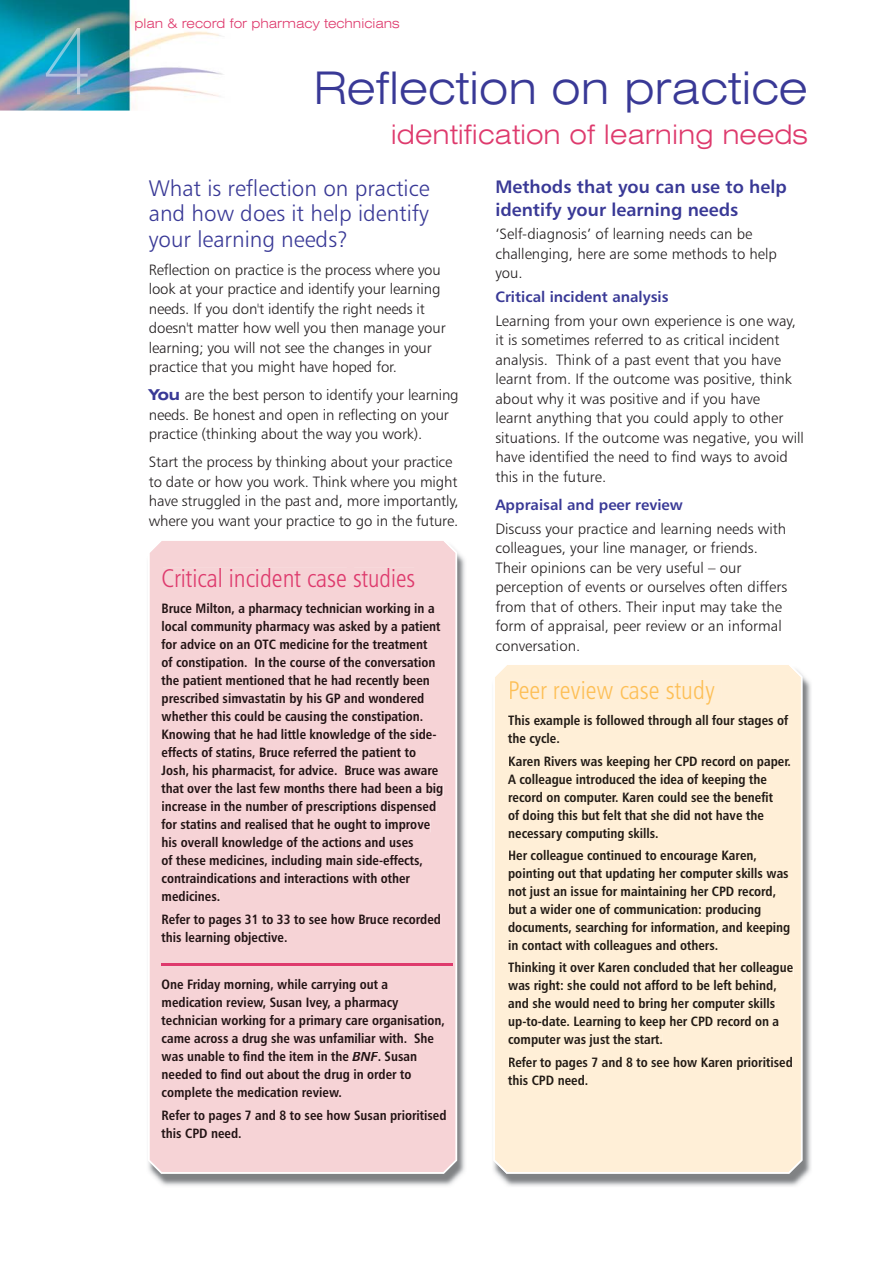
<style>
.page{position:relative;width:893px;height:1263px;background:#fff}
.page>*{position:absolute;margin:0;border:0;box-sizing:border-box;transform-origin:0 0}
.t1{font:300 expanded 45px "Swiss 721 BT";color:#393996}
.t2{font:300 expanded 27px "Swiss 721 BT";color:#de3a6d}
.t3{font:25.5px "Humanist 777 BT Light Condensed B";color:#de3a6d}
.t4{font:25.5px "Humanist 777 BT Light Condensed B";color:#fdbf56}
.t5{font:22.5px/25.5px "Humanist 777 BT Light B";color:#393996;text-align:justify}
.t6{font:18px/22.5px "Humanist 777 BT Bold B";color:#393996}
.t7{font:15px/19.5px "Humanist 777 BT Light B";color:#231f20}
.t8{font:15px "Humanist 777 BT Bold B";color:#393996}
.t9{font:13.5px/18px "Humanist 777 BT Bold Condensed B";color:#221314}
.t10{font:13.5px/18px "Humanist 777 BT Bold Condensed B";color:#211a14}
.t11{font:13.5px "Humanist 777 BT Bold Condensed B";color:#231f20}
.t12{font:300 expanded 13.2px "Swiss 721 BT";color:#de3a6d}
.s1{font-family:"Swiss 721 BT";font-weight:700;font-stretch:expanded;color:#393996}
.s2{font-family:"Humanist 777 BT Bold Italic B"}
</style>
<div class="page">
<img style="left:152px;top:551px;width:313px;height:635px">
<div style="left:148px;top:541px;width:309px;height:633px;background:#f6d3d6"></div>
<img style="left:496px;top:674px;width:315px;height:512px">
<div style="left:493px;top:665px;width:309px;height:509px;background:#ffefd7"></div>
<img style="left:0;top:0;width:223px;height:111px">
<img style="left:46px;top:28px;width:42px;height:66px">
<p class="t12" style="left:135px;top:17px;width:267px">plan &amp; record for pharmacy technicians</p>
<h1 class="t1" style="left:313px;top:66px;width:496px">Reflection on practice</h1>
<h2 class="t2" style="left:391px;top:121px;width:419px">identification of learning needs</h2>
<h3 class="t5" style="left:149px;top:176px;width:282px">What is reflection on practice and how does it help identify your learning needs?</h3>
<p class="t7" style="left:149px;top:261px;width:298px">Reflection on practice is the process where you look at your practice and identify your learning needs. If you don't identify the right needs it doesn't matter how well you then manage your learning; you will not see the changes in your practice that you might have hoped for.</p>
<p class="t7" style="left:149px;top:386px;width:311px"><span class="s1">You</span> are the best person to identify your learning needs. Be honest and open in reflecting on your practice (thinking about the way you work).</p>
<p class="t7" style="left:149px;top:453px;width:311px">Start the process by thinking about your practice to date or how you work. Think where you might have struggled in the past and, more importantly, where you want your practice to go in the future.</p>
<h3 class="t3" style="left:162px;top:565px;width:255px">Critical incident case studies</h3>
<p class="t9" style="left:162px;top:600px;width:283px">Bruce Milton, a pharmacy technician working in a local community pharmacy was asked by a patient for advice on an OTC medicine for the treatment<br>of constipation. In the course of the conversation the patient mentioned that he had recently been prescribed simvastatin by his GP and wondered whether this could be causing the constipation.<br>Knowing that he had little knowledge of the side&shy;effects of statins, Bruce referred the patient to Josh, his pharmacist, for advice. Bruce was aware that over the last few months there had been a big increase in the number of prescriptions dispensed for statins and realised that he ought to improve his overall knowledge of the actions and uses<br>of these medicines, including main side-effects, contraindications and interactions with other medicines.</p>
<p class="t9" style="left:162px;top:910px;width:281px">Refer to pages 31 to 33 to see how Bruce recorded this learning objective.</p>
<p class="t9" style="left:162px;top:976px;width:285px">One Friday morning, while carrying out a medication review, Susan Ivey, a pharmacy technician working for a primary care organisation, came across a drug she was unfamiliar with. She was unable to find the item in the <span class="s2">BNF</span>. Susan needed to find out about the drug in order to complete the medication review.</p>
<p class="t9" style="left:162px;top:1106px;width:286px">Refer to pages 7 and 8 to see how Susan prioritised this CPD need.</p>
<p class="t11" style="left:186px;top:912px;width:6px">r</p>
<p class="t6" style="left:495px;top:176px;width:293px">Methods that you can use to help identify your learning needs</p>
<p class="t7" style="left:495px;top:225px;width:283px">‘Self-diagnosis’ of learning needs can be challenging, here are some methods to help you.</p>
<p class="t8" style="left:495px;top:289px;width:175px">Critical incident analysis</p>
<p class="t7" style="left:495px;top:312px;width:310px">Learning from your own experience is one way, it is sometimes referred to as critical incident analysis. Think of a past event that you have learnt from. If the outcome was positive, think about why it was positive and if you have<br>learnt anything that you could apply to other situations. If the outcome was negative, you will have identified the need to find ways to avoid this in the future.</p>
<p class="t8" style="left:495px;top:497px;width:189px">Appraisal and peer review</p>
<p class="t7" style="left:495px;top:519px;width:293px">Discuss your practice and learning needs with colleagues, your line manager, or friends.<br>Their opinions can be very useful – our perception of events or ourselves often differs from that of others. Their input may take the form of appraisal, peer review or an informal conversation.</p>
<h3 class="t4" style="left:508px;top:677px;width:208px">Peer review case study</h3>
<p class="t10" style="left:508px;top:712px;width:281px">This example is followed through all four stages of the cycle.</p>
<p class="t10" style="left:508px;top:753px;width:284px">Karen Rivers was keeping her CPD record on paper.<br>A colleague introduced the idea of keeping the record on computer. Karen could see the benefit<br>of doing this but felt that she did not have the necessary computing skills.</p>
<p class="t10" style="left:508px;top:847px;width:284px">Her colleague continued to encourage Karen, pointing out that updating her computer skills was not just an issue for maintaining her CPD record, but a wider one of communication: producing documents, searching for information, and keeping in contact with colleagues and others.</p>
<p class="t10" style="left:508px;top:959px;width:287px">Thinking it over Karen concluded that her colleague was right: she could not afford to be left behind, and she would need to bring her computer skills up-to-date. Learning to keep her CPD record on a computer was just the start.</p>
<p class="t10" style="left:508px;top:1053px;width:286px">Refer to pages 7 and 8 to see how Karen prioritised this CPD need.</p>
</div>
